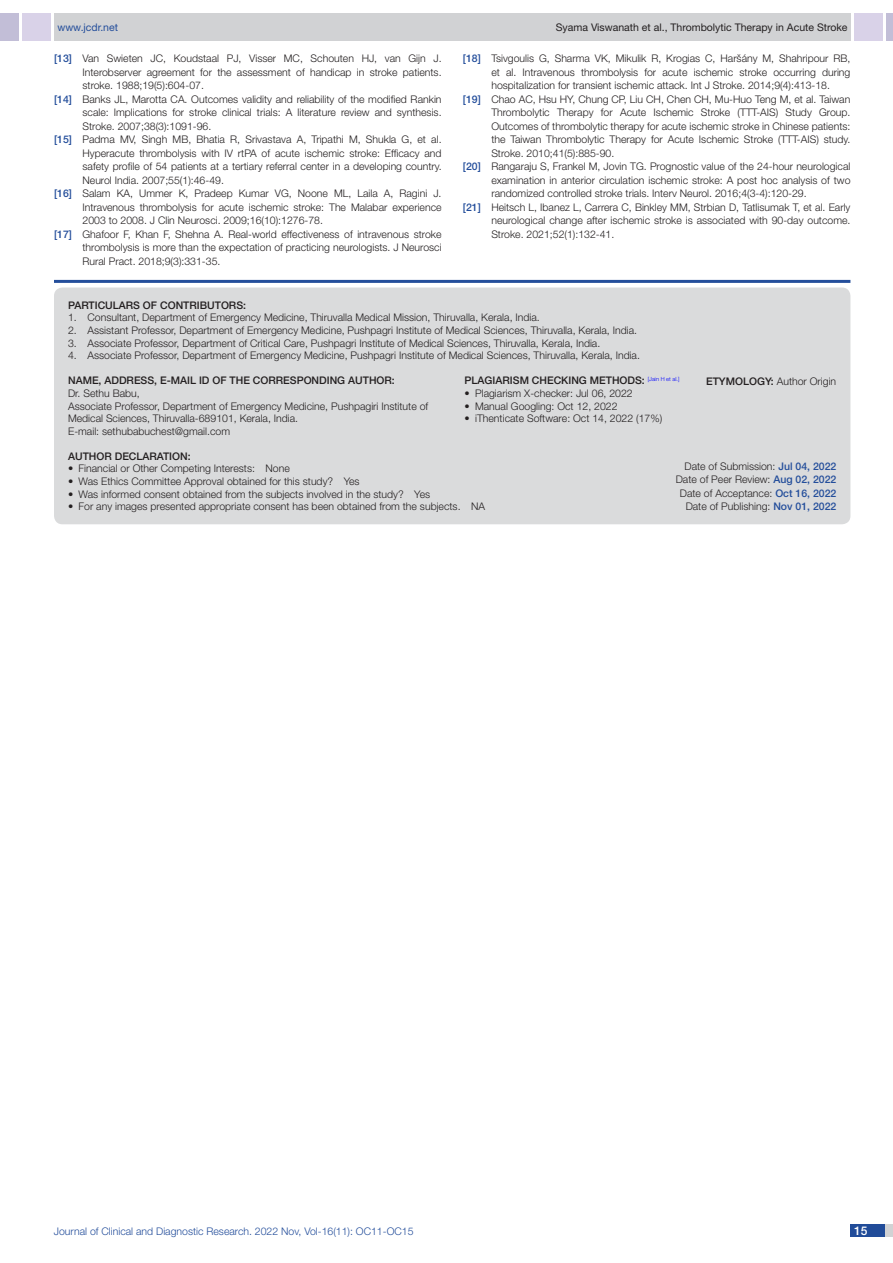
<style>
.page{position:relative;width:893px;height:1263px;background:#fff}
.page>*{position:absolute;margin:0;border:0;box-sizing:border-box;transform-origin:0 0}
.t1{font:500 12px "Helvetica Neue";color:#fff}
.Partic_Contri_Txt{font:300 10.5px/12.6px "Helvetica Neue";color:#231f20}
.Partic_Contri_Head{font:500 10.5px "Helvetica Neue";color:#231f20}
.tb_txt{font:300 10.5px "Helvetica Neue";color:#231f20}
.t2{font:300 10.5px "Helvetica Neue";color:#244e9b}
.t3{font:10.5px "Helvetica Neue";color:#231f20}
.Partic_Contri_Head-2{font:300 10.5px "Helvetica Neue";color:#231f20}
.t4{font:10.5px "Helvetica Neue";color:#244e9b}
.Partic_Contri_Head-3{font:300 5.7px "Helvetica Neue";color:#00f}
.s1{font-weight:500;color:#244e9b}
.s2{font-weight:500;font-size:10.5px;color:#231f20}
.s3{font-weight:500}
</style>
<div class="page">
<div style="left:54px;top:13px;width:796px;height:28px;background:#d1d2d4"></div>
<div style="left:0;top:13px;width:19px;height:28px;background:#c2bed7"></div>
<div style="left:22px;top:13px;width:29px;height:28px;background:#d9d2e8"></div>
<div style="left:886px;top:13px;width:7px;height:28px;background:#c2bed7"></div>
<div style="left:854px;top:13px;width:29px;height:28px;background:#d9d2e8"></div>
<div style="left:850px;top:1224px;width:43px;height:13px;background:#d1d2d4"></div>
<div style="left:850px;top:1224px;width:35px;height:13px;background:#214c99"></div>
<hr style="left:54px;top:280px;width:796px;height:3px;background:#244e9b">
<div style="left:54px;top:287px;width:796px;height:237px;background:#dadbdc;border-radius:9px"></div>
<p class="t4" style="left:57px;top:21px;width:62px">www.jcdr.net</p>
<p class="t3" style="left:556px;top:21px;width:293px">Syama Viswanath et al., Thrombolytic Therapy in Acute Stroke</p>
<p class="Partic_Contri_Txt" style="left:54px;top:52px;width:389px"><span class="s1">[13]</span> Van Swieten JC, Koudstaal PJ, Visser MC, Schouten HJ, van Gijn J.</p>
<p class="Partic_Contri_Txt" style="left:82px;top:66px;width:361px">Interobserver agreement for the assessment of handicap in stroke patients.</p>
<p class="Partic_Contri_Txt" style="left:82px;top:79px;width:123px">stroke. 1988;19(5):604-07.</p>
<p class="Partic_Contri_Txt" style="left:54px;top:93px;width:389px"><span class="s1">[14]</span> Banks JL, Marotta CA. Outcomes validity and reliability of the modified Rankin</p>
<p class="Partic_Contri_Txt" style="left:82px;top:106px;width:361px">scale: Implications for stroke clinical trials: A literature review and synthesis.</p>
<p class="Partic_Contri_Txt" style="left:82px;top:120px;width:130px">Stroke. 2007;38(3):1091-96.</p>
<p class="Partic_Contri_Txt" style="left:54px;top:133px;width:389px"><span class="s1">[15]</span> Padma MV, Singh MB, Bhatia R, Srivastava A, Tripathi M, Shukla G, et al.</p>
<p class="Partic_Contri_Txt" style="left:82px;top:147px;width:361px">Hyperacute thrombolysis with IV rtPA of acute ischemic stroke: Efficacy and</p>
<p class="Partic_Contri_Txt" style="left:82px;top:160px;width:361px">safety profile of 54 patients at a tertiary referral center in a developing country.</p>
<p class="Partic_Contri_Txt" style="left:82px;top:174px;width:143px">Neurol India. 2007;55(1):46-49.</p>
<p class="Partic_Contri_Txt" style="left:54px;top:187px;width:389px"><span class="s1">[16]</span> Salam KA, Ummer K, Pradeep Kumar VG, Noone ML, Laila A, Ragini J.</p>
<p class="Partic_Contri_Txt" style="left:82px;top:201px;width:361px">Intravenous thrombolysis for acute ischemic stroke: The Malabar experience</p>
<p class="Partic_Contri_Txt" style="left:82px;top:214px;width:242px">2003 to 2008. J Clin Neurosci. 2009;16(10):1276-78.</p>
<p class="Partic_Contri_Txt" style="left:54px;top:228px;width:389px"><span class="s1">[17]</span> Ghafoor F, Khan F, Shehna A. Real-world effectiveness of intravenous stroke</p>
<p class="Partic_Contri_Txt" style="left:82px;top:241px;width:361px">thrombolysis is more than the expectation of practicing neurologists. J Neurosci</p>
<p class="Partic_Contri_Txt" style="left:82px;top:255px;width:139px">Rural Pract. 2018;9(3):331-35.</p>
<p class="Partic_Contri_Txt" style="left:463px;top:52px;width:389px"><span class="s1">[18]</span> Tsivgoulis G, Sharma VK, Mikulik R, Krogias C, Haršány M, Shahripour RB,</p>
<p class="Partic_Contri_Txt" style="left:491px;top:66px;width:361px">et al. Intravenous thrombolysis for acute ischemic stroke occurring during</p>
<p class="Partic_Contri_Txt" style="left:491px;top:79px;width:340px">hospitalization for transient ischemic attack. Int J Stroke. 2014;9(4):413-18.</p>
<p class="Partic_Contri_Txt" style="left:463px;top:93px;width:389px"><span class="s1">[19]</span> Chao AC, Hsu HY, Chung CP, Liu CH, Chen CH, Mu-Huo Teng M, et al. Taiwan</p>
<p class="Partic_Contri_Txt" style="left:491px;top:106px;width:361px">Thrombolytic Therapy for Acute Ischemic Stroke (TTT-AIS) Study Group.</p>
<p class="Partic_Contri_Txt" style="left:491px;top:120px;width:361px">Outcomes of thrombolytic therapy for acute ischemic stroke in Chinese patients:</p>
<p class="Partic_Contri_Txt" style="left:491px;top:133px;width:361px">the Taiwan Thrombolytic Therapy for Acute Ischemic Stroke (TTT-AIS) study.</p>
<p class="Partic_Contri_Txt" style="left:491px;top:147px;width:124px">Stroke. 2010;41(5):885-90.</p>
<p class="Partic_Contri_Txt" style="left:463px;top:160px;width:389px"><span class="s1">[20]</span> Rangaraju S, Frankel M, Jovin TG. Prognostic value of the 24-hour neurological</p>
<p class="Partic_Contri_Txt" style="left:491px;top:174px;width:361px">examination in anterior circulation ischemic stroke: A post hoc analysis of two</p>
<p class="Partic_Contri_Txt" style="left:491px;top:187px;width:317px">randomized controlled stroke trials. Interv Neurol. 2016;4(3-4):120-29.</p>
<p class="Partic_Contri_Txt" style="left:463px;top:201px;width:389px"><span class="s1">[21]</span> Heitsch L, Ibanez L, Carrera C, Binkley MM, Strbian D, Tatlisumak T, et al. Early</p>
<p class="Partic_Contri_Txt" style="left:491px;top:214px;width:361px">neurological change after ischemic stroke is associated with 90-day outcome.</p>
<p class="Partic_Contri_Txt" style="left:491px;top:228px;width:124px">Stroke. 2021;52(1):132-41.</p>
<p class="Partic_Contri_Head" style="left:68px;top:299px;width:15px">PART</p>
<p class="Partic_Contri_Head" style="left:95px;top:299px;width:11px">ICULAR</p>
<p class="Partic_Contri_Head" style="left:133px;top:299px;width:51px">S OF CONTR</p>
<p class="Partic_Contri_Head" style="left:197px;top:299px;width:51px">IBUTORS:</p>
<p class="Partic_Contri_Txt" style="left:68px;top:311px;width:473px">1. Consultant, Department of Emergency Medicine, Thiruvalla Medical Mission, Thiruvalla, Kerala, India.</p>
<p class="Partic_Contri_Txt" style="left:68px;top:324px;width:570px">2. Assistant Professor, Department of Emergency Medicine, Pushpagri Institute of Medical Sciences, Thiruvalla, Kerala, India.</p>
<p class="Partic_Contri_Txt" style="left:68px;top:336px;width:534px">3. Associate Professor, Department of Critical Care, Pushpagri Institute of Medical Sciences, Thiruvalla, Kerala, India.</p>
<p class="Partic_Contri_Txt" style="left:68px;top:349px;width:573px">4. Associate Professor, Department of Emergency Medicine, Pushpagri Institute of Medical Sciences, Thiruvalla, Kerala, India.</p>
<p class="Partic_Contri_Head" style="left:465px;top:374px;width:76px">PLAGIARISM CHECK</p>
<p class="Partic_Contri_Head" style="left:568px;top:374px;width:39px">ING METH</p>
<p class="Partic_Contri_Head-3" style="left:620px;top:376px;width:61px"><span class="s2">ODS:</span> [Jain H et al.]</p>
<p class="tb_txt" style="left:465px;top:387px;width:170px">• Plagiarism X-checker: Jul 06, 2022</p>
<p class="tb_txt" style="left:465px;top:399px;width:154px">• Manual Googling: Oct 12, 2022</p>
<p class="tb_txt" style="left:465px;top:412px;width:199px">• iThenticate Software: Oct 14, 2022 (17%)</p>
<p class="Partic_Contri_Head" style="left:68px;top:374px;width:170px">NAME, ADDRESS, E-MAIL ID OF THE</p>
<p class="Partic_Contri_Head" style="left:253px;top:374px;width:24px">CORRE</p>
<p class="Partic_Contri_Head" style="left:290px;top:374px;width:67px">SPONDING AUTH</p>
<p class="Partic_Contri_Head" style="left:377px;top:374px;width:20px">OR:</p>
<p class="Partic_Contri_Head-2" style="left:706px;top:375px;width:132px"><span class="s3">ETYMO LOGY:</span> Author Origin</p>
<p class="Partic_Contri_Txt" style="left:68px;top:387px;width:73px">Dr. Sethu Babu,</p>
<p class="Partic_Contri_Txt" style="left:68px;top:399px;width:362px">Associate Professor, Department of Emergency Medicine, Pushpagiri Institute of<br>Medical Sciences, Thiruvalla-689101, Kerala, India.</p>
<p class="Partic_Contri_Txt" style="left:68px;top:424px;width:164px">E-mail: sethubabuchest@gmail.com</p>
<p class="Partic_Contri_Txt" style="left:684px;top:459px;width:153px">Date of Submission: <span class="s1">JUL 04, 2022</span></p>
<p class="Partic_Contri_Txt" style="left:676px;top:473px;width:162px">Date of Peer Review: <span class="s1">AUG 02, 2022</span></p>
<p class="Partic_Contri_Txt" style="left:680px;top:486px;width:158px">Date of Acceptance: <span class="s1">OCT 16, 2022</span></p>
<p class="Partic_Contri_Txt" style="left:686px;top:500px;width:152px">Date of Publishing: <span class="s1">NOV 01, 2022</span></p>
<p class="Partic_Contri_Head" style="left:68px;top:450px;width:124px">AUTHO R DECLARATION:</p>
<p class="Partic_Contri_Txt" style="left:68px;top:462px;width:223px">• Financial or Other Competing Interests: None</p>
<p class="Partic_Contri_Txt" style="left:68px;top:475px;width:293px">• Was Ethics Committee Approval obtained for this study? Yes</p>
<p class="Partic_Contri_Txt" style="left:68px;top:487px;width:364px">• Was informed consent obtained from the subjects involved in the study? Yes</p>
<p class="Partic_Contri_Txt" style="left:68px;top:500px;width:418px">• For any images presented appropriate consent has been obtained from the subjects. NA</p>
<p class="t2" style="left:54px;top:1225px;width:361px">Journal of Clinical and Diagnostic Research. 2022 Nov, Vol-16(11): OC11-OC15</p>
<p class="t1" style="left:854px;top:1223px;width:15px">15</p>
</div>
